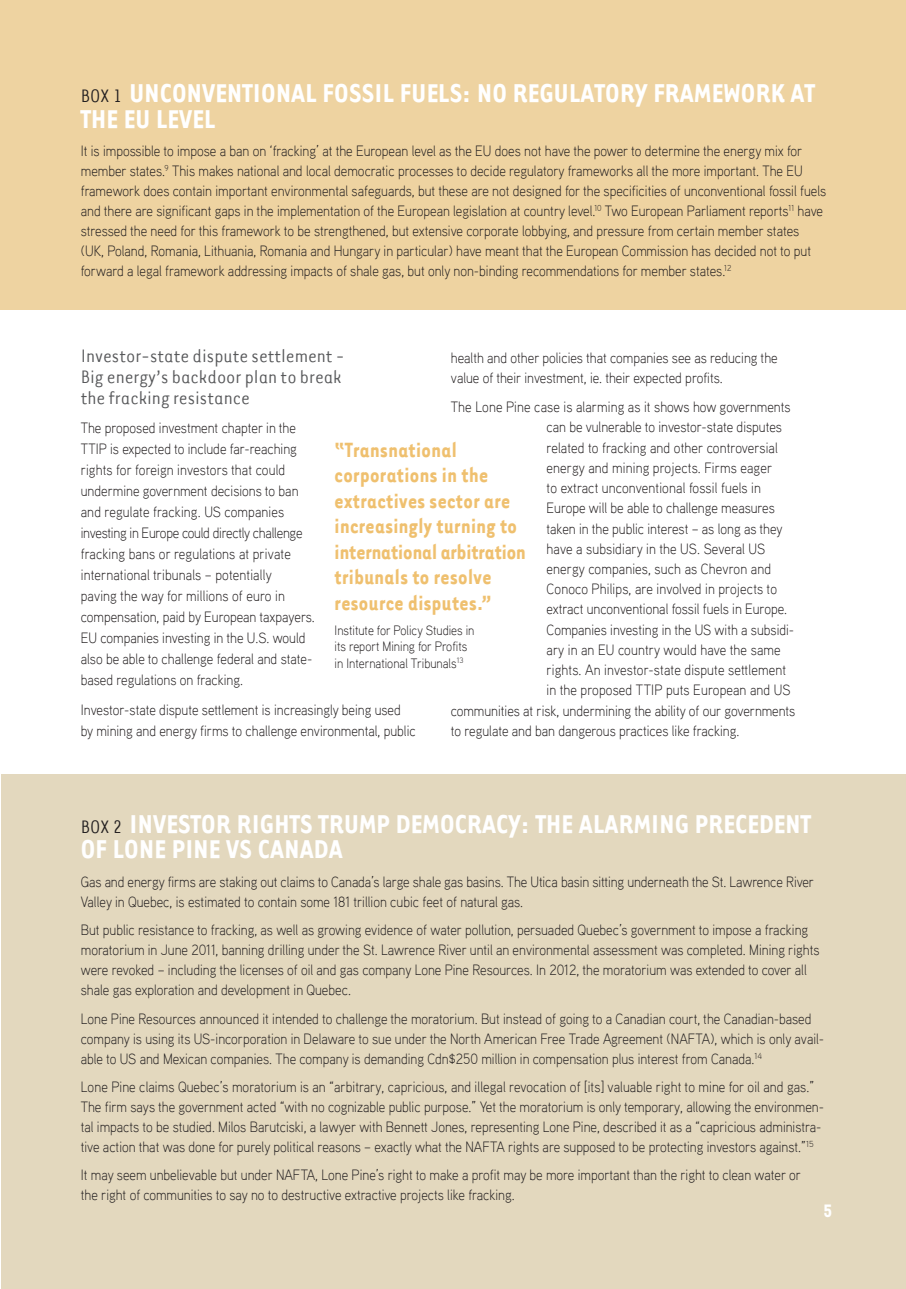
<style>
.page{position:relative;width:906px;height:1289px;background:#fff}
.page>*{position:absolute;margin:0;border:0;box-sizing:border-box;transform-origin:0 0}
.t1{font:700 30px/25.5px "Tarzana Narrow";letter-spacing:.01em;color:#fff}
.t2{font:700 24px/25.5px "Tarzana Narrow";letter-spacing:.02em;color:#efc06f;scale:.92 1}
.t3{font:21px/20.7px "Tarzana Narrow";color:#57585a}
.t4{font:700 21px "Tarzana Narrow";color:#fff}
.t5{font:300 14.85px/20px "Aaux Pro";color:#231f20;scale:.92 1}
.t6{font:300 13.5px/16.5px "Aaux Pro";color:#231f20;scale:.92 1}
.s1{font-weight:400;font-size:21px;color:#231f20}
</style>
<div class="page">
<div style="left:1px;top:774px;width:905px;height:514px;background:#e3d8be"></div>
<div style="left:1px;top:0;width:905px;height:310px;background:#eed3a1"></div>
<h1 class="t1" style="left:81px;top:79px;width:735px"><span class="s1">BOX 1</span> UNCONVENTIONAL FOSSIL FUELS: NO REGULATORY FRAMEWORK AT<br>THE EU LEVEL</h1>
<p class="t5" style="left:81px;top:140px;width:811px">It is impossible to impose a ban on ‘fracking’ at the European level as the EU does not have the power to determine the energy mix for member states.<sup>9</sup> This makes national and local democratic processes to decide regulatory frameworks all the more important. The EU framework does contain important environmental safeguards, but these are not designed for the specificities of unconventional fossil fuels and there are significant gaps in the implementation of the European legislation at country level.<sup>10</sup> Two European Parliament reports<sup>11</sup> have stressed the need for this framework to be strengthened, but extensive corporate lobbying, and pressure from certain member states (UK, Poland, Romania, Lithuania, Romania and Hungary in particular) have meant that the European Commission has decided not to put forward a legal framework addressing impacts of shale gas, but only non-binding recommendations for member states.<sup>12</sup></p>
<h3 class="t3" style="left:81px;top:344px;width:265px">Investor-state dispute settlement -<br>Big energy’s backdoor plan to break the fracking resistance</h3>
<p class="t5" style="left:81px;top:417px;width:256px;line-height:21px">The proposed investment chapter in the TTIP is expected to include far-reaching rights for foreign investors that could undermine government decisions to ban and regulate fracking. US companies investing in Europe could directly challenge fracking bans or regulations at private international tribunals – potentially<br>paving the way for millions of euro in compensation, paid by European taxpayers.<br>EU companies investing in the U.S. would also be able to challenge federal and state&shy;based regulations on fracking.</p>
<p class="t5" style="left:81px;top:698px;width:365px;line-height:21px">Investor-state dispute settlement is increasingly being used by mining and energy firms to challenge environmental, public</p>
<p class="t5" style="left:451px;top:347px;width:357px">health and other policies that companies see as reducing the value of their investment, ie. their expected profits.</p>
<p class="t5" style="left:451px;top:396px;width:371px">The Lone Pine case is alarming as it shows how governments</p>
<p class="t5" style="left:546px;top:417px;width:257px">can be vulnerable to investor-state disputes</p>
<p class="t5" style="left:546px;top:437px;width:253px">related to fracking and other controversial</p>
<p class="t5" style="left:546px;top:457px;width:247px">energy and mining projects. Firms eager</p>
<p class="t5" style="left:546px;top:477px;width:235px">to extract unconventional fossil fuels in</p>
<p class="t5" style="left:546px;top:497px;width:250px">Europe will be able to challenge measures</p>
<p class="t5" style="left:546px;top:518px;width:258px">taken in the public interest – as long as they</p>
<p class="t5" style="left:546px;top:538px;width:239px">have a subsidiary in the US. Several US</p>
<p class="t5" style="left:546px;top:558px;width:245px">energy companies, such as Chevron and</p>
<p class="t5" style="left:546px;top:578px;width:252px">Conoco Philips, are involved in projects to</p>
<p class="t5" style="left:546px;top:598px;width:263px">extract unconventional fossil fuels in Europe.</p>
<p class="t5" style="left:546px;top:619px;width:271px">Companies investing in the US with a subsidi-</p>
<p class="t5" style="left:546px;top:639px;width:256px">ary in an EU country would have the same</p>
<p class="t5" style="left:546px;top:659px;width:262px">rights. An investor-state dispute settlement</p>
<p class="t5" style="left:546px;top:679px;width:267px">in the proposed TTIP puts European and US</p>
<p class="t5" style="left:451px;top:700px;width:376px">communities at risk, undermining the ability of our governments</p>
<p class="t5" style="left:451px;top:720px;width:315px">to regulate and ban dangerous practices like fracking.</p>
<h2 class="t2" style="left:335px;top:436px;width:209px">“Transnational corporations in the extractives sector are increasingly turning to international arbitration tribunals to resolve resource disputes.”</h2>
<p class="t6" style="left:335px;top:621px;width:154px">Institute for Policy Studies in its report Mining for Profits in International Tribunals<sup>13</sup></p>
<h1 class="t1" style="left:81px;top:809px;width:731px"><span class="s1">BOX 2</span> INVESTOR RIGHTS TRUMP DEMOCRACY: THE ALARMING PRECEDENT<br>OF LONE PINE VS CANADA</h1>
<p class="t5" style="left:81px;top:871px;width:798px">Gas and energy firms are staking out claims to Canada’s large shale gas basins. The Utica basin sitting underneath the St. Lawrence River<br>Valley in Quebec, is estimated to contain some 181 trillion cubic feet of natural gas.</p>
<p class="t5" style="left:81px;top:919px;width:804px">But public resistance to fracking, as well as growing evidence of water pollution, persuaded Quebec’s government to impose a fracking moratorium in June 2011, banning drilling under the St. Lawrence River until an environmental assessment was completed. Mining rights were revoked – including the licenses of oil and gas company Lone Pine Resources. In 2012, the moratorium was extended to cover all shale gas exploration and development in Quebec.</p>
<p class="t5" style="left:81px;top:1008px;width:809px">Lone Pine Resources announced it intended to challenge the moratorium. But instead of going to a Canadian court, the Canadian-based company is using its US-incorporation in Delaware to sue under the North American Free Trade Agreement (NAFTA), which is only avail&shy;able to US and Mexican companies. The company is demanding Cdn$250 million in compensation plus interest from Canada.<sup>14</sup></p>
<p class="t5" style="left:81px;top:1076px;width:809px">Lone Pine claims Quebec’s moratorium is an “arbitrary, capricious, and illegal revocation of [its] valuable right to mine for oil and gas.” The firm says the government acted “with no cognizable public purpose.” Yet the moratorium is only temporary, allowing the environmen&shy;tal impacts to be studied. Milos Barutciski, a lawyer with Bennett Jones, representing Lone Pine, described it as a “capricious administra&shy;tive action that was done for purely political reasons – exactly what the NAFTA rights are supposed to be protecting investors against.”<sup>15</sup></p>
<p class="t5" style="left:81px;top:1164px;width:784px">It may seem unbelievable but under NAFTA, Lone Pine’s right to make a profit may be more important than the right to clean water or the right of communities to say no to destructive extractive projects like fracking.</p>
<h3 class="t4" style="left:823px;top:1197px;width:11px">5</h3>
</div>
